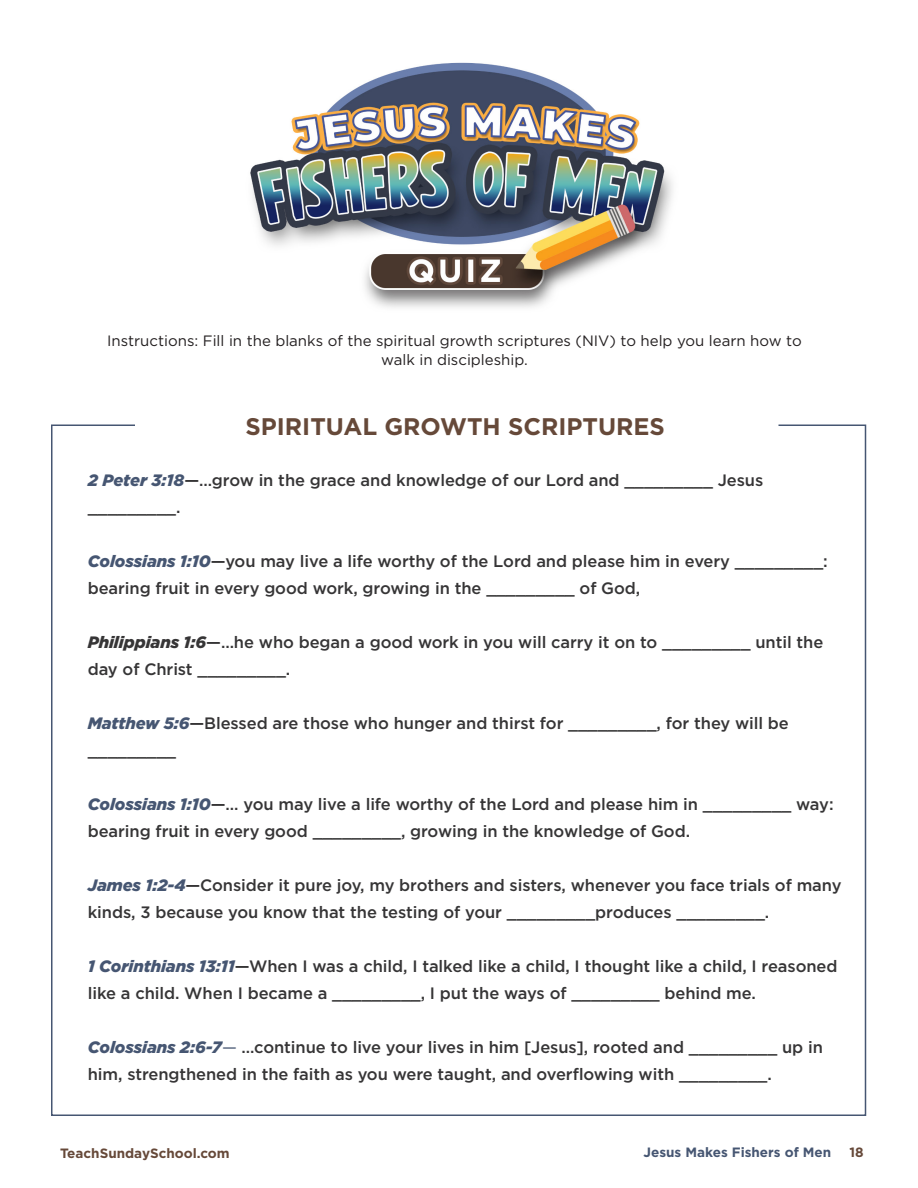
<style>
.page{position:relative;width:918px;height:1188px;background:#fff}
.page>*{position:absolute;margin:0;border:0;box-sizing:border-box;transform-origin:0 0}
.t1{font:700 24px "Gotham";color:#664939}
.Paragraph_Style_1{font:500 16.5px/27px "Gotham";letter-spacing:-.005em;color:#363536}
.t2{font:15px/19.5px "Gotham";color:#231f20;text-align:center}
.t3{font:700 13.5px "Gotham";color:#664939}
.t4{font:700 13.5px "Gotham";color:#465672}
.s1{font-weight:900;font-style:italic;color:#465672}
.s2{font-weight:900;font-style:italic}
.s3{font-weight:400;color:#465672}
</style>
<div class="page">
<img style="left:250px;top:62px;width:423px;height:246px">
<p class="t2" style="left:107px;top:330px;width:696px">Instructions: Fill in the blanks of the spiritual growth scriptures (NIV) to help you learn how to walk in discipleship.</p>
<p class="t1" style="left:245px;top:410px;width:421px">SPIRITUAL GROWTH SCRIPTURES</p>
<p class="Paragraph_Style_1" style="left:88px;top:467px;width:677px"><span class="s1">2 Peter 3:18</span>—…grow in the grace and knowledge of our Lord and _________ Jesus _________.</p>
<p class="Paragraph_Style_1" style="left:88px;top:548px;width:742px"><span class="s1">Colossians 1:10</span>—you may live a life worthy of the Lord and please him in every _________: bearing fruit in every good work, growing in the _________ of God,</p>
<p class="Paragraph_Style_1" style="left:88px;top:629px;width:737px"><span class="s2">Philippians 1:6</span>—…he who began a good work in you will carry it on to _________ until the day of Christ _________.</p>
<p class="Paragraph_Style_1" style="left:88px;top:710px;width:703px"><span class="s1">Matthew 5:6</span>—Blessed are those who hunger and thirst for _________, for they will be _________</p>
<p class="Paragraph_Style_1" style="left:88px;top:791px;width:747px"><span class="s1">Colossians 1:10</span>—… you may live a life worthy of the Lord and please him in _________ way: bearing fruit in every good _________, growing in the knowledge of God.</p>
<p class="Paragraph_Style_1" style="left:88px;top:872px;width:755px"><span class="s1">James 1:2-4</span>—Consider it pure joy, my brothers and sisters, whenever you face trials of many kinds, 3 because you know that the testing of your _________produces _________.</p>
<p class="Paragraph_Style_1" style="left:88px;top:953px;width:751px"><span class="s1">1 Corinthians 13:11</span>—When I was a child, I talked like a child, I thought like a child, I reasoned like a child. When I became a _________, I put the ways of _________ behind me.</p>
<p class="Paragraph_Style_1" style="left:88px;top:1034px;width:737px"><span class="s1">Colossians 2:6-7</span><span class="s3">—</span> …continue to live your lives in him [Jesus], rooted and _________ up in him, strengthened in the faith as you were taught, and overflowing with _________.</p>
<p class="t3" style="left:60px;top:1145px;width:171px">TeachSundaySchool.com</p>
<p class="t4" style="left:644px;top:1143px;width:189px">Jesus Makes Fishers of Men</p>
<p class="t3" style="left:850px;top:1143px;width:16px">18</p>
</div>
